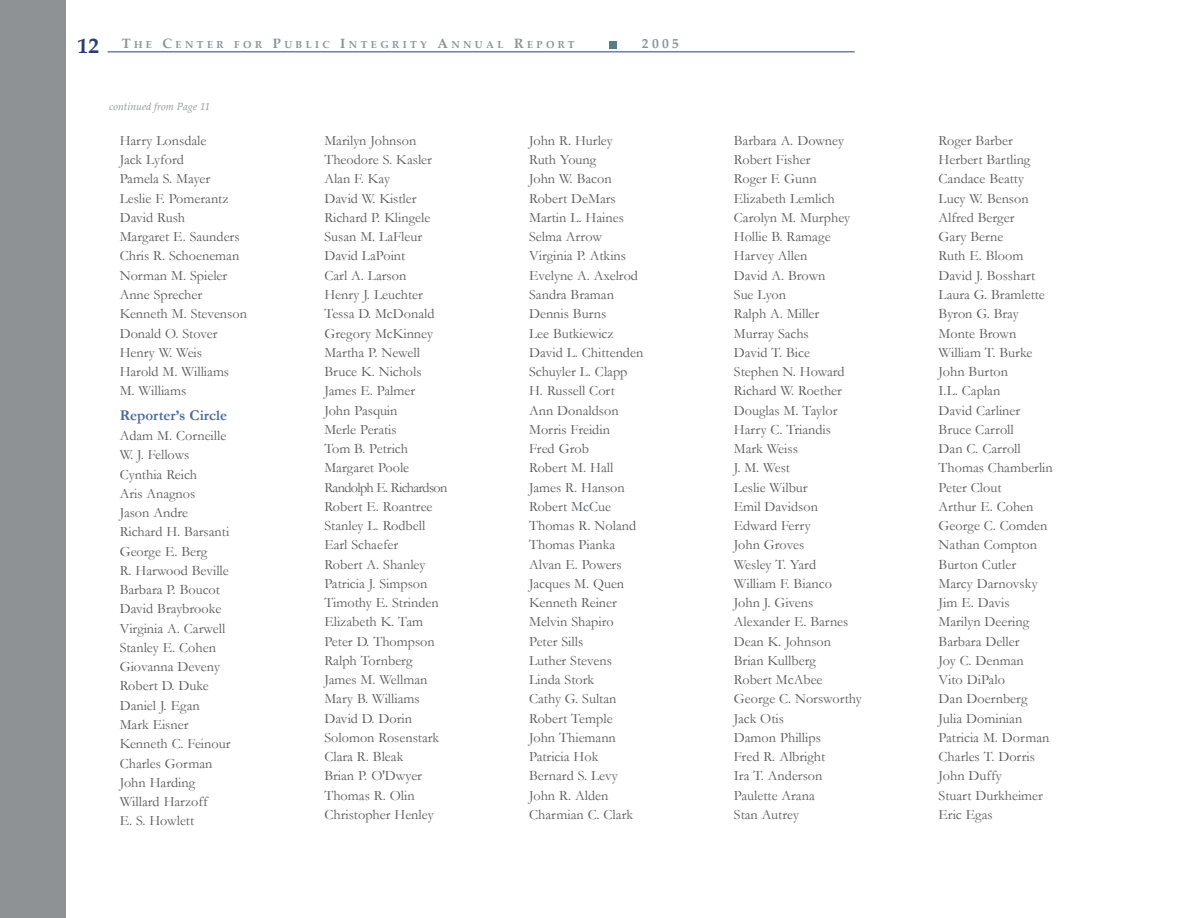
<style>
.page{position:relative;width:1188px;height:918px;background:#fff}
.page>*{position:absolute;margin:0;border:0;box-sizing:border-box;transform-origin:0 0}
.t1{font:700 21px "Book Antiqua";color:#2a3f6f}
.t2{font:700 15px "Garamond";color:#4b6b9b}
.t3{font:14.25px/19.2px "Garamond";color:#58595b}
.t4{font:700 13.5px "Palatino Linotype";color:#8e9294}
.t5{font:italic 10.5px "Palatino Linotype";color:#939598}
.t6{font:700 10.2px "Palatino Linotype";letter-spacing:.335em;color:#8e9294}
.s1{font-size:13.5px}
</style>
<div class="page">
<hr style="left:108px;top:52px;width:747px;height:1px;background:#2a3f6f">
<div style="left:610px;top:41px;width:7px;height:8px;background:#5b7a8d"></div>
<div style="left:0;top:0;width:66px;height:918px;background:#8e9294"></div>
<h1 class="t1" style="left:78px;top:32px;width:22px">12</h1>
<p class="t6" style="left:122px;top:37px;width:455px"><span class="s1">T</span>HE <span class="s1">C</span>ENTER FOR <span class="s1">P</span>UBLIC <span class="s1">I</span>NTEGRITY <span class="s1">A</span>NNUAL <span class="s1">R</span>EPORT</p>
<p class="t4" style="left:642px;top:34px;width:39px">2005</p>
<p class="t5" style="left:109px;top:99px;width:103px">continued from Page 11</p>
<p class="t3" style="left:120px;top:130px;width:129px">Harry Lonsdale<br>Jack Lyford<br>Pamela S. Mayer<br>Leslie F. Pomerantz<br>David Rush<br>Margaret E. Saunders<br>Chris R. Schoeneman<br>Norman M. Spieler<br>Anne Sprecher<br>Kenneth M. Stevenson<br>Donald O. Stover<br>Henry W. Weis<br>Harold M. Williams<br>M. Williams</p>
<p class="t2" style="left:120px;top:405px;width:109px">Reporter’s Circle</p>
<p class="t3" style="left:120px;top:426px;width:112px">Adam M. Corneille<br>W. J. Fellows<br>Cynthia Reich<br>Aris Anagnos<br>Jason Andre<br>Richard H. Barsanti<br>George E. Berg<br>R. Harwood Beville<br>Barbara P. Boucot<br>David Braybrooke<br>Virginia A. Carwell<br>Stanley E. Cohen<br>Giovanna Deveny<br>Robert D. Duke<br>Daniel J. Egan<br>Mark Eisner<br>Kenneth C. Feinour<br>Charles Gorman<br>John Harding<br>Willard Harzoff<br>E. S. Howlett</p>
<p class="t3" style="left:324px;top:130px;width:125px">Marilyn Johnson<br>Theodore S. Kasler<br>Alan F. Kay<br>David W. Kistler<br>Richard P. Klingele<br>Susan M. LaFleur<br>David LaPoint<br>Carl A. Larson<br>Henry J. Leuchter<br>Tessa D. McDonald<br>Gregory McKinney<br>Martha P. Newell<br>Bruce K. Nichols<br>James E. Palmer<br>John Pasquin<br>Merle Peratis<br>Tom B. Petrich<br>Margaret Poole<br>Randolph E. Richardson<br>Robert E. Roantree<br>Stanley L. Rodbell<br>Earl Schaefer<br>Robert A. Shanley<br>Patricia J. Simpson<br>Timothy E. Strinden<br>Elizabeth K. Tam<br>Peter D. Thompson<br>Ralph Tornberg<br>James M. Wellman<br>Mary B. Williams<br>David D. Dorin<br>Solomon Rosenstark<br>Clara R. Bleak<br>Brian P. O'Dwyer<br>Thomas R. Olin<br>Christopher Henley</p>
<p class="t3" style="left:529px;top:130px;width:116px">John R. Hurley<br>Ruth Young<br>John W. Bacon<br>Robert DeMars<br>Martin L. Haines<br>Selma Arrow<br>Virginia P. Atkins<br>Evelyne A. Axelrod<br>Sandra Braman<br>Dennis Burns<br>Lee Butkiewicz<br>David L. Chittenden<br>Schuyler L. Clapp<br>H. Russell Cort<br>Ann Donaldson<br>Morris Freidin<br>Fred Grob<br>Robert M. Hall<br>James R. Hanson<br>Robert McCue<br>Thomas R. Noland<br>Thomas Pianka<br>Alvan E. Powers<br>Jacques M. Quen<br>Kenneth Reiner<br>Melvin Shapiro<br>Peter Sills<br>Luther Stevens<br>Linda Stork<br>Cathy G. Sultan<br>Robert Temple<br>John Thiemann<br>Patricia Hok<br>Bernard S. Levy<br>John R. Alden<br>Charmian C. Clark</p>
<p class="t3" style="left:734px;top:130px;width:129px">Barbara A. Downey<br>Robert Fisher<br>Roger F. Gunn<br>Elizabeth Lemlich<br>Carolyn M. Murphey<br>Hollie B. Ramage<br>Harvey Allen<br>David A. Brown<br>Sue Lyon<br>Ralph A. Miller<br>Murray Sachs<br>David T. Bice<br>Stephen N. Howard<br>Richard W. Roether<br>Douglas M. Taylor<br>Harry C. Triandis<br>Mark Weiss<br>J. M. West<br>Leslie Wilbur<br>Emil Davidson<br>Edward Ferry<br>John Groves<br>Wesley T. Yard<br>William F. Bianco<br>John J. Givens<br>Alexander E. Barnes<br>Dean K. Johnson<br>Brian Kullberg<br>Robert McAbee<br>George C. Norsworthy<br>Jack Otis<br>Damon Phillips<br>Fred R. Albright<br>Ira T. Anderson<br>Paulette Arana<br>Stan Autrey</p>
<p class="t3" style="left:939px;top:130px;width:116px">Roger Barber<br>Herbert Bartling<br>Candace Beatty<br>Lucy W. Benson<br>Alfred Berger<br>Gary Berne<br>Ruth E. Bloom<br>David J. Bosshart<br>Laura G. Bramlette<br>Byron G. Bray<br>Monte Brown<br>William T. Burke<br>John Burton<br>I.L. Caplan<br>David Carliner<br>Bruce Carroll<br>Dan C. Carroll<br>Thomas Chamberlin<br>Peter Clout<br>Arthur E. Cohen<br>George C. Comden<br>Nathan Compton<br>Burton Cutler<br>Marcy Darnovsky<br>Jim E. Davis<br>Marilyn Deering<br>Barbara Deller<br>Joy C. Denman<br>Vito DiPalo<br>Dan Doernberg<br>Julia Dominian<br>Patricia M. Dorman<br>Charles T. Dorris<br>John Duffy<br>Stuart Durkheimer<br>Eric Egas</p>
</div>
